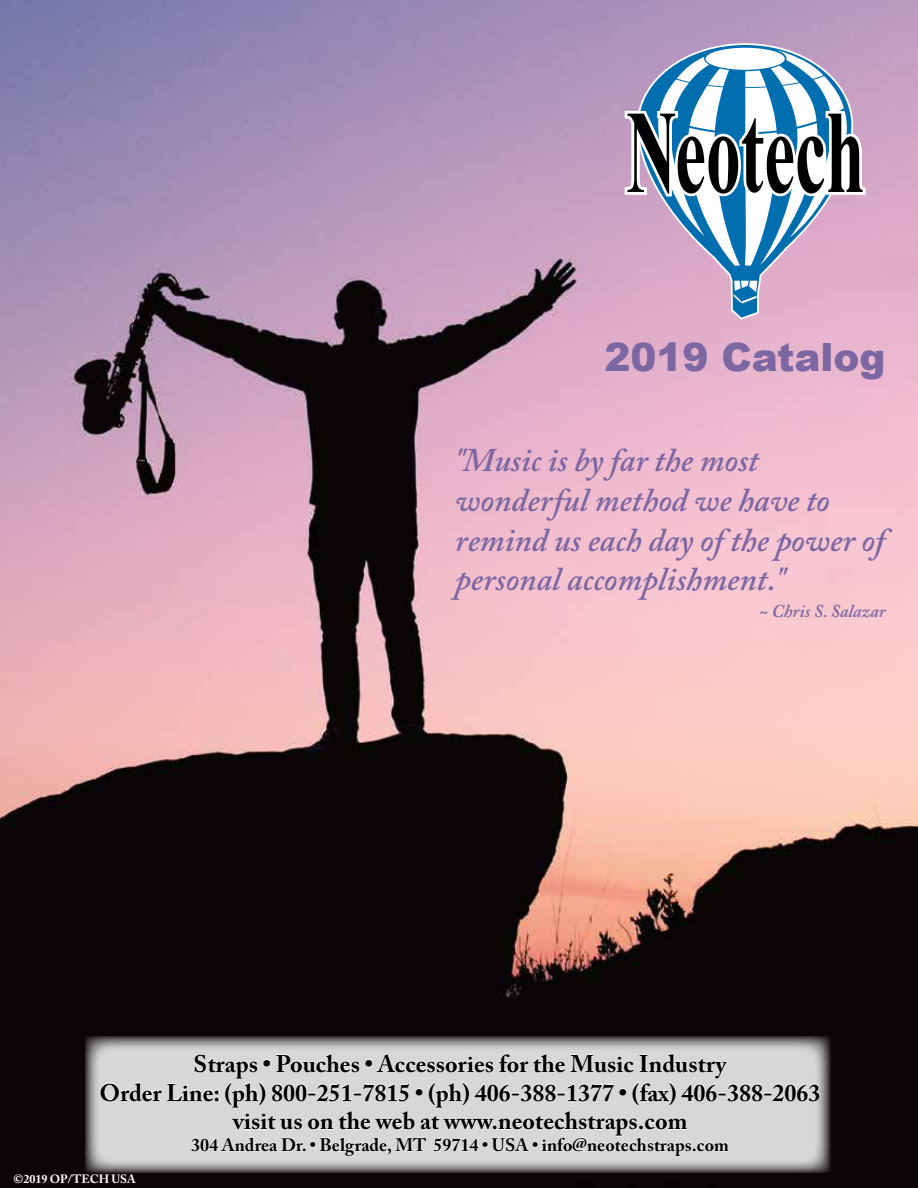
<style>
.page{position:relative;width:918px;height:1188px;background:#fff}
.page>*{position:absolute;margin:0;border:0;box-sizing:border-box;transform-origin:0 0}
.t1{font:900 39px "Arial";color:#7c67a2}
.t2{font:italic 600 33px/39.6px "Adobe Caslon Pro";color:#7c67a2}
.t3{font:700 24px/28.8px "Adobe Caslon Pro";color:#000;text-align:center}
.t4{font:700 18px "Adobe Caslon Pro";color:#000}
.t5{font:italic 600 18px "Adobe Caslon Pro";color:#7c67a2}
.t6{font:700 12px "Adobe Caslon Pro";color:#fff}
</style>
<div class="page">
<img style="left:0;top:0;width:918px;height:1188px">
<svg style="left:625px;top:43px;width:240px;height:277px;background:#d6abc8"></svg>
<svg style="left:639px;top:45px;width:212px;height:273px;background:#caa8c7"></svg>
<svg style="left:734px;top:281px;width:23px;height:23px"></svg>
<div style="left:706px;top:48px;width:79px;height:22px;background:#fff;border-radius:50%"></div>
<svg style="left:625px;top:50px;width:240px;height:216px"></svg>
<svg style="left:85px;top:1036px;width:746px;height:137px;background:#9b999a"></svg>
<svg style="left:100px;top:1053px;width:720px;height:104px;background:#dddcdd"></svg>
<h1 class="t1" style="left:605px;top:329px;width:283px">2019 Catalog</h1>
<h2 class="t2" style="left:455px;top:440px;width:431px">"Music is by far the most wonderful method we have to remind us each day of the power of personal accomplishment."</h2>
<p class="t5" style="left:759px;top:600px;width:128px">~ Chris S. Salazar</p>
<p class="t3" style="left:100px;top:1049px;width:723px">Straps • Pouches • Accessories for the Music Industry<br>Order Line: (ph) 800-251-7815 • (ph) 406-388-1377 • (fax) 406-388-2063 visit us on the web at www.neotechstraps.com</p>
<p class="t4" style="left:191px;top:1134px;width:539px">304 Andrea Dr. • Belgrade, MT 59714 • USA • info@neotechstraps.com</p>
<p class="t6" style="left:14px;top:1172px;width:124px">©2019 OP/TECH USA</p>
</div>
